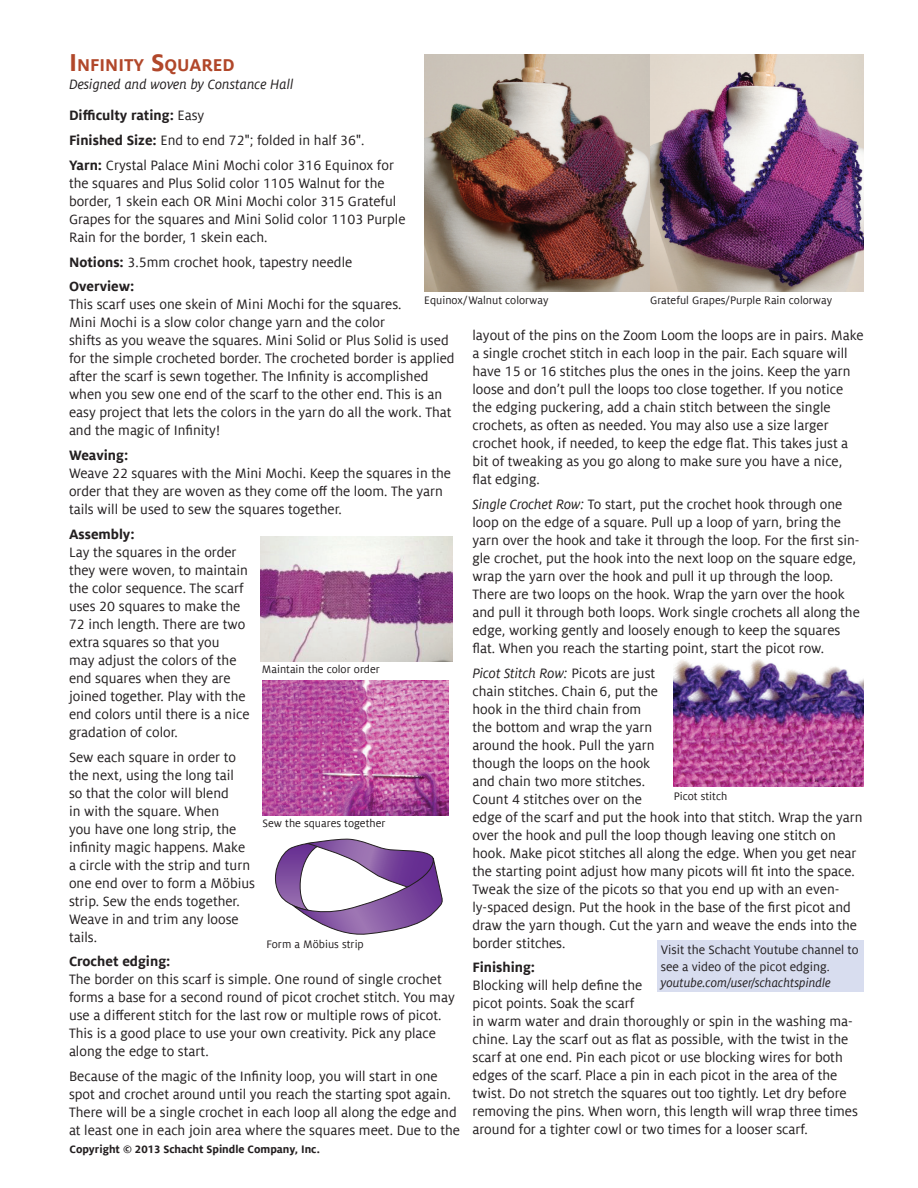
<style>
.page{position:relative;width:918px;height:1188px;background:#fff}
.page>*{position:absolute;margin:0;border:0;box-sizing:border-box;transform-origin:0 0}
.t1{font:700 18.9px "Milo Offc";color:#b1472a}
.t2{font:15px/18px "Milo Offc";color:#231f20}
.t3{font:italic 15px/31.5px "Milo Offc";color:#231f20}
.t4{font:700 15px "Milo Offc";color:#231f20}
.t5{font:13.5px/16.5px "Milo Offc";color:#231f20}
.t6{font:italic 13.5px "Milo Offc";color:#231f20}
.t7{font:12px "Milo Offc";color:#231f20}
.t8{font:700 12px "Milo Offc";color:#231f20}
.s1{font-size:27px}
.s2{font-weight:700;font-style:normal}
.s3{font-style:normal}
.s4{font-weight:700}
.s5{font-style:italic}
</style>
<div class="page">
<img style="left:424px;top:54px;width:440px;height:238px">
<img style="left:260px;top:537px;width:192px;height:125px">
<img style="left:262px;top:681px;width:186px;height:134px">
<svg style="left:274px;top:838px;width:169px;height:97px"></svg>
<img style="left:674px;top:659px;width:190px;height:128px">
<div style="left:658px;top:940px;width:206px;height:52px;background:#d8ddef"></div>
<p class="t1" style="left:69px;top:54px;width:167px"><span class="s1">I</span>NFI NITY <span class="s1">S</span>QUARED</p>
<p class="t3" style="left:69px;top:69px;width:226px">Designed and woven by Constance Hall<br><span class="s2">Difficulty rating:</span> <span class="s3">Easy</span></p>
<p class="t2" style="left:69px;top:128px;width:327px;line-height:24.8px"><span class="s4">Finished Size:</span> End to end 72"; folded in half 36".<br><span class="s4">Yarn:</span> Crystal Palace Mini Mochi color 316 Equinox for</p>
<p class="t2" style="left:69px;top:174px;width:338px">the squares and Plus Solid color 1105 Walnut for the border, 1 skein each OR Mini Mochi color 315 Grateful Grapes for the squares and Mini Solid color 1103 Purple Rain for the border, 1 skein each.</p>
<p class="t2" style="left:69px;top:250px;width:285px;line-height:24.8px"><span class="s4">Notions:</span> 3.5mm crochet hook, tapestry needle<br><span class="s4">Overview:</span></p>
<p class="t2" style="left:69px;top:296px;width:387px">This scarf uses one skein of Mini Mochi for the squares.<br>Mini Mochi is a slow color change yarn and the color<br>shifts as you weave the squares. Mini Solid or Plus Solid is used for the simple crocheted border. The crocheted border is applied after the scarf is sewn together. The Infinity is accomplished when you sew one end of the scarf to the other end. This is an easy project that lets the colors in the yarn do all the work. That and the magic of Infinity!</p>
<p class="t4" style="left:69px;top:447px;width:61px">Weaving:</p>
<p class="t2" style="left:69px;top:465px;width:384px">Weave 22 squares with the Mini Mochi. Keep the squares in the order that they are woven as they come off the loom. The yarn tails will be used to sew the squares together.</p>
<p class="t4" style="left:69px;top:526px;width:67px">Assembly:</p>
<p class="t2" style="left:69px;top:543px;width:182px">Lay the squares in the order they were woven, to maintain the color sequence. The scarf uses 20 squares to make the<br>72 inch length. There are two extra squares so that you<br>may adjust the colors of the end squares when they are joined together. Play with the end colors until there is a nice gradation of color.</p>
<p class="t2" style="left:69px;top:748px;width:188px">Sew each square in order to the next, using the long tail<br>so that the color will blend<br>in with the square. When<br>you have one long strip, the infinity magic happens. Make a circle with the strip and turn one end over to form a Möbius strip. Sew the ends together.<br>Weave in and trim any loose tails.</p>
<p class="t4" style="left:69px;top:953px;width:103px">Crochet edging:</p>
<p class="t2" style="left:69px;top:971px;width:387px">The border on this scarf is simple. One round of single crochet forms a base for a second round of picot crochet stitch. You may use a different stitch for the last row or multiple rows of picot.<br>This is a good place to use your own creativity. Pick any place along the edge to start.</p>
<p class="t2" style="left:69px;top:1068px;width:393px">Because of the magic of the Infinity loop, you will start in one spot and crochet around until you reach the starting spot again.<br>There will be a single crochet in each loop all along the edge and at least one in each join area where the squares meet. Due to the</p>
<p class="t7" style="left:424px;top:294px;width:126px">Equinox/Walnut colorway</p>
<p class="t7" style="left:650px;top:294px;width:183px">Grateful Grapes/Purple Rain colorway</p>
<p class="t2" style="left:472px;top:327px;width:393px">layout of the pins on the Zoom Loom the loops are in pairs. Make a single crochet stitch in each loop in the pair. Each square will have 15 or 16 stitches plus the ones in the joins. Keep the yarn loose and don’t pull the loops too close together. If you notice the edging puckering, add a chain stitch between the single crochets, as often as needed. You may also use a size larger crochet hook, if needed, to keep the edge flat. This takes just a bit of tweaking as you go along to make sure you have a nice, flat edging.</p>
<p class="t2" style="left:472px;top:495px;width:389px"><span class="s5">Single Crochet Row:</span> To start, put the crochet hook through one loop on the edge of a square. Pull up a loop of yarn, bring the yarn over the hook and take it through the loop. For the first sin&shy;gle crochet, put the hook into the next loop on the square edge, wrap the yarn over the hook and pull it up through the loop.<br>There are two loops on the hook. Wrap the yarn over the hook and pull it through both loops. Work single crochets all along the edge, working gently and loosely enough to keep the squares flat. When you reach the starting point, start the picot row.</p>
<p class="t2" style="left:472px;top:664px;width:392px"><span class="s5">Picot Stitch Row:</span> Picots are just<br>chain stitches. Chain 6, put the<br>hook in the third chain from<br>the bottom and wrap the yarn<br>around the hook. Pull the yarn<br>though the loops on the hook<br>and chain two more stitches.<br>Count 4 stitches over on the<br>edge of the scarf and put the hook into that stitch. Wrap the yarn over the hook and pull the loop though leaving one stitch on hook. Make picot stitches all along the edge. When you get near the starting point adjust how many picots will fit into the space.<br>Tweak the size of the picots so that you end up with an even&shy;ly-spaced design. Put the hook in the base of the first picot and draw the yarn though. Cut the yarn and weave the ends into the border stitches.</p>
<p class="t4" style="left:472px;top:959px;width:64px">Finishing:</p>
<p class="t2" style="left:472px;top:977px;width:387px">Blocking will help define the<br>picot points. Soak the scarf<br>in warm water and drain thoroughly or spin in the washing ma&shy;chine. Lay the scarf out as flat as possible, with the twist in the scarf at one end. Pin each picot or use blocking wires for both edges of the scarf. Place a pin in each picot in the area of the twist. Do not stretch the squares out too tightly. Let dry before removing the pins. When worn, this length will wrap three times around for a tighter cowl or two times for a looser scarf.</p>
<p class="t7" style="left:262px;top:663px;width:119px">Maintain the color order</p>
<p class="t7" style="left:674px;top:790px;width:55px">Picot stitch</p>
<p class="t7" style="left:262px;top:816px;width:125px">Sew the squares together</p>
<p class="t7" style="left:266px;top:937px;width:99px">Form a Möbius strip</p>
<p class="t5" style="left:661px;top:942px;width:199px">Visit the Schacht Youtube channel to see a video of the picot edging.</p>
<p class="t6" style="left:661px;top:976px;width:172px">youtube.com/user/schachtspindle</p>
<p class="t8" style="left:69px;top:1142px;width:252px">Copyright © 2013 Schacht Spindle Company, Inc.</p>
</div>
